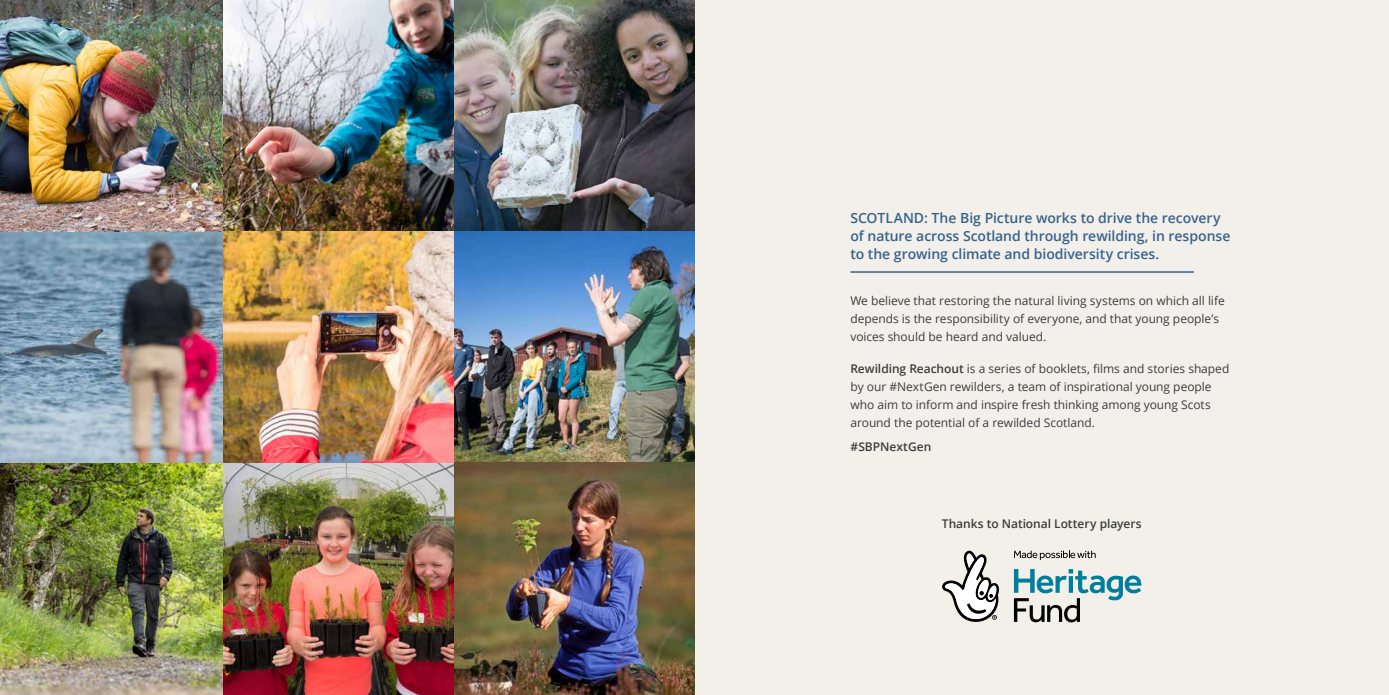
<style>
.page{position:relative;width:1389px;height:695px;background:#fff}
.page>*{position:absolute;margin:0;border:0;box-sizing:border-box;transform-origin:0 0}
.t1{font:600 14px/18px "Open Sans";letter-spacing:-.005em;color:#36628a}
.t2{font:600 14px "Open Sans";letter-spacing:-.005em;color:#37638a}
.t3{font:12px/18px "Open Sans";letter-spacing:-.005em;color:#3c3c3b}
.t4{font:600 12px "Open Sans";color:#3c3c3b}
.s1{font-weight:600}
</style>
<div class="page">
<div style="left:0;top:0;width:1389px;height:694px;background:#f3f0ea"></div>
<img style="left:0;top:463px;width:223px;height:231px">
<img style="left:0;top:231px;width:223px;height:232px">
<img style="left:223px;top:463px;width:231px;height:231px">
<img style="left:223px;top:0;width:231px;height:231px">
<img style="left:0;top:0;width:223px;height:231px">
<img style="left:223px;top:231px;width:231px;height:232px">
<img style="left:454px;top:0;width:240px;height:231px">
<img style="left:454px;top:231px;width:240px;height:232px">
<img style="left:454px;top:463px;width:240px;height:231px">
<hr style="left:850px;top:271px;width:344px;height:2px;background:#37638a">
<svg style="left:1014px;top:550px;width:82px;height:10px"></svg>
<svg style="left:1014px;top:569px;width:127px;height:53px"></svg>
<svg style="left:942px;top:550px;width:57px;height:71px"></svg>
<p class="t2" style="left:850px;top:208px;width:372px">SCOTLAND: The Big Picture works to drive the recovery</p>
<p class="t1" style="left:850px;top:226px;width:382px">of nature across Scotland through rewilding, in response to the growing climate and biodiversity crises.</p>
<p class="t3" style="left:850px;top:291px;width:376px">We believe that restoring the natural living systems on which all life depends is the responsibility of everyone, and that young people’s voices should be heard and valued.</p>
<p class="t3" style="left:850px;top:359px;width:380px"><span class="s1">Rewilding Reachout</span> is a series of booklets, films and stories shaped by our #NextGen rewilders, a team of inspirational young people who aim to inform and inspire fresh thinking among young Scots around the potential of a rewilded Scotland.</p>
<p class="t4" style="left:850px;top:438px;width:82px">#SBPNextGen</p>
<p class="t4" style="left:942px;top:515px;width:201px">Thanks to National Lottery players</p>
</div>
